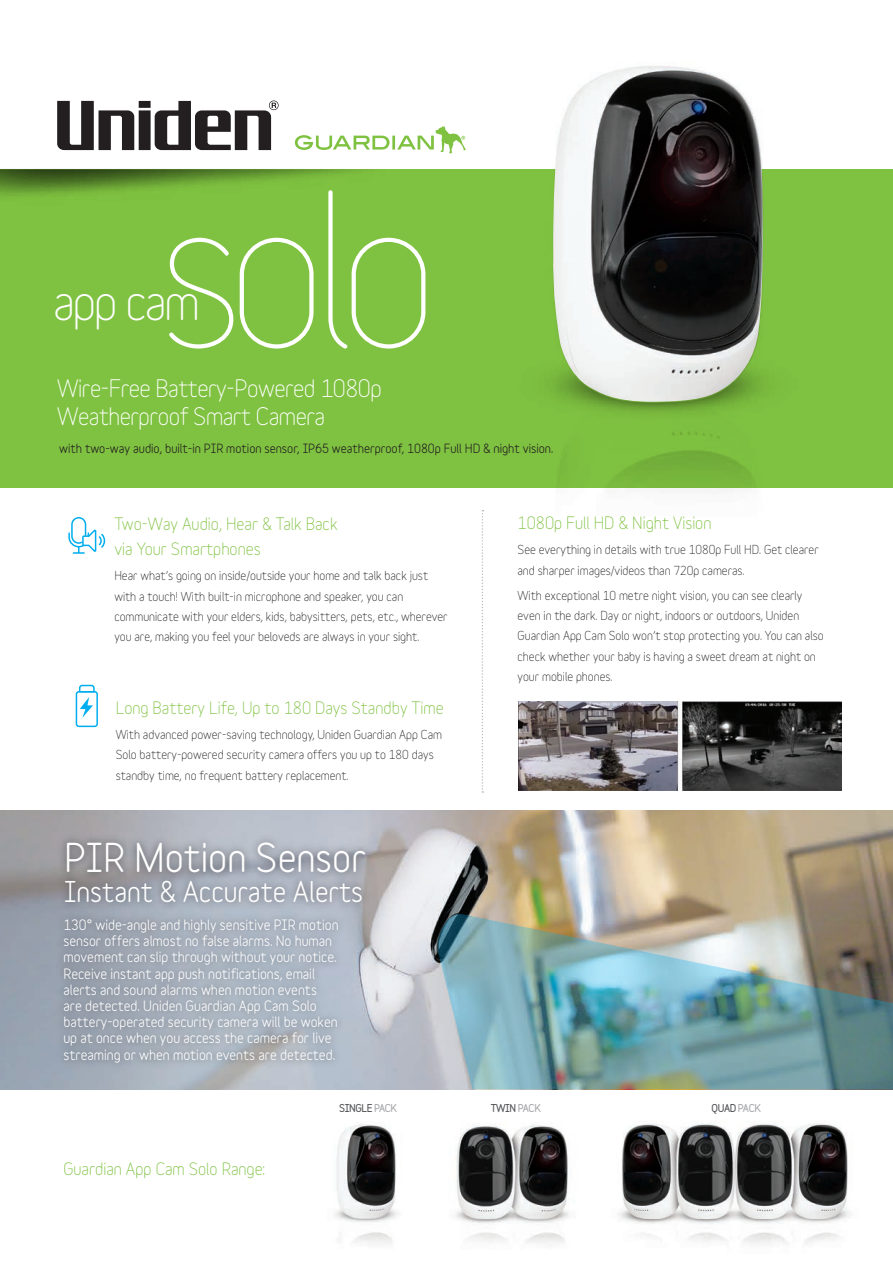
<style>
.page{position:relative;width:893px;height:1263px;background:#fff}
.page>*{position:absolute;margin:0;border:0;box-sizing:border-box;transform-origin:0 0}
.t1{font:300 211.05px "Variable";color:#fff}
.t2{font:47.85px "Variable";letter-spacing:-.04em;color:#fff}
.t3{font:700 37.5px "Variable";color:#fff}
.t4{font:700 27px "Variable";color:#fff}
.t5{font:23.4px/28px "Variable";letter-spacing:-.02em;color:#fff}
.t6{font:16.5px/25.8px "Variable";color:#7fc241}
.t7{font:700 13.5px/16.2px "Variable";color:#fff}
.t8{font:12px/20.4px "Variable";color:#231f20}
.t9{font:700 12px "Variable";color:#231f20}
.t10{font:900 9.75px "Variable";letter-spacing:-.04em;color:#57585a}
.s1{color:#a8a9ad}
</style>
<div class="page">
<img style="left:2px;top:810px;width:889px;height:279px">
<div style="left:0;top:169px;width:893px;height:319px;background:#7fc241"></div>
<svg style="left:57px;top:100px;width:222px;height:50px"></svg>
<svg style="left:295px;top:126px;width:171px;height:27px"></svg>
<svg style="left:482px;top:510px;width:1px;height:283px"></svg>
<img style="left:518px;top:701px;width:323px;height:90px">
<img style="left:552px;top:66px;width:211px;height:336px">
<img style="left:438px;top:914px;width:453px;height:175px">
<img style="left:51px;top:826px;width:593px;height:124px">
<img style="left:51px;top:905px;width:312px;height:185px">
<div style="left:76px;top:691px;width:22px;height:36px;border:1px solid #00aeef;border-radius:2px"></div>
<svg style="left:78px;top:684px;width:17px;height:34px"></svg>
<svg style="left:68px;top:517px;width:37px;height:37px"></svg>
<img style="left:335px;top:1123px;width:63px;height:121px">
<img style="left:336px;top:1125px;width:59px;height:94px">
<img style="left:457px;top:1125px;width:110px;height:94px">
<img style="left:622px;top:1124px;width:225px;height:95px">
<h1 class="t1" style="left:159px;top:157px;width:281px">solo</h1>
<h2 class="t2" style="left:53px;top:274px;width:148px">app cam</h2>
<h3 class="t5" style="left:57px;top:374px;width:326px">Wire-Free Battery-Powered 1080p<br>Weatherproof Smart Camera</h3>
<p class="t9" style="left:59px;top:441px;width:495px">with two-way audio, built-in PIR motion sensor, IP65 weatherproof, 1080p Full HD &amp; night vision.</p>
<h3 class="t6" style="left:114px;top:510px;width:225px">Two-Way Audio, Hear &amp; Talk Back via Your Smartphones</h3>
<p class="t8" style="left:114px;top:566px;width:335px">Hear what’s going on inside/outside your home and talk back just with a touch! With built-in microphone and speaker, you can communicate with your elders, kids, babysitters, pets, etc., wherever you are, making you feel your beloveds are always in your sight.</p>
<h3 class="t6" style="left:116px;top:695px;width:329px">Long Battery Life, Up to 180 Days Standby Time</h3>
<p class="t8" style="left:116px;top:724px;width:328px">With advanced power-saving technology, Uniden Guardian App Cam<br>Solo battery-powered security camera offers you up to 180 days standby time, no frequent battery replacement.</p>
<h3 class="t3" style="left:64px;top:835px;width:303px">PIR Motion Sensor</h3>
<h3 class="t4" style="left:64px;top:875px;width:300px">Instant &amp; Accurate Alerts</h3>
<p class="t7" style="left:63px;top:917px;width:277px">130° wide-angle and highly sensitive PIR motion sensor offers almost no false alarms. No human movement can slip through without your notice.<br>Receive instant app push notifications, email alerts and sound alarms when motion events are detected. Uniden Guardian App Cam Solo battery-operated security camera will be woken up at once when you access the camera for live streaming or when motion events are detected.</p>
<h3 class="t6" style="left:517px;top:510px;width:195px">1080p Full HD &amp; Night Vision</h3>
<p class="t8" style="left:517px;top:540px;width:303px">See everything in details with true 1080p Full HD. Get clearer and sharper images/videos than 720p cameras.</p>
<p class="t8" style="left:517px;top:585px;width:308px">With exceptional 10 metre night vision, you can see clearly even in the dark. Day or night, indoors or outdoors, Uniden Guardian App Cam Solo won’t stop protecting you. You can also check whether your baby is having a sweet dream at night on your mobile phones.</p>
<h3 class="t6" style="left:63px;top:1156px;width:203px">Guardian App Cam Solo Range:</h3>
<p class="t10" style="left:339px;top:1102px;width:60px">SINGLE <span class="s1">PACK</span></p>
<p class="t10" style="left:491px;top:1102px;width:52px">TWIN <span class="s1">PACK</span></p>
<p class="t10" style="left:712px;top:1102px;width:51px">QUAD <span class="s1">PACK</span></p>
</div>
